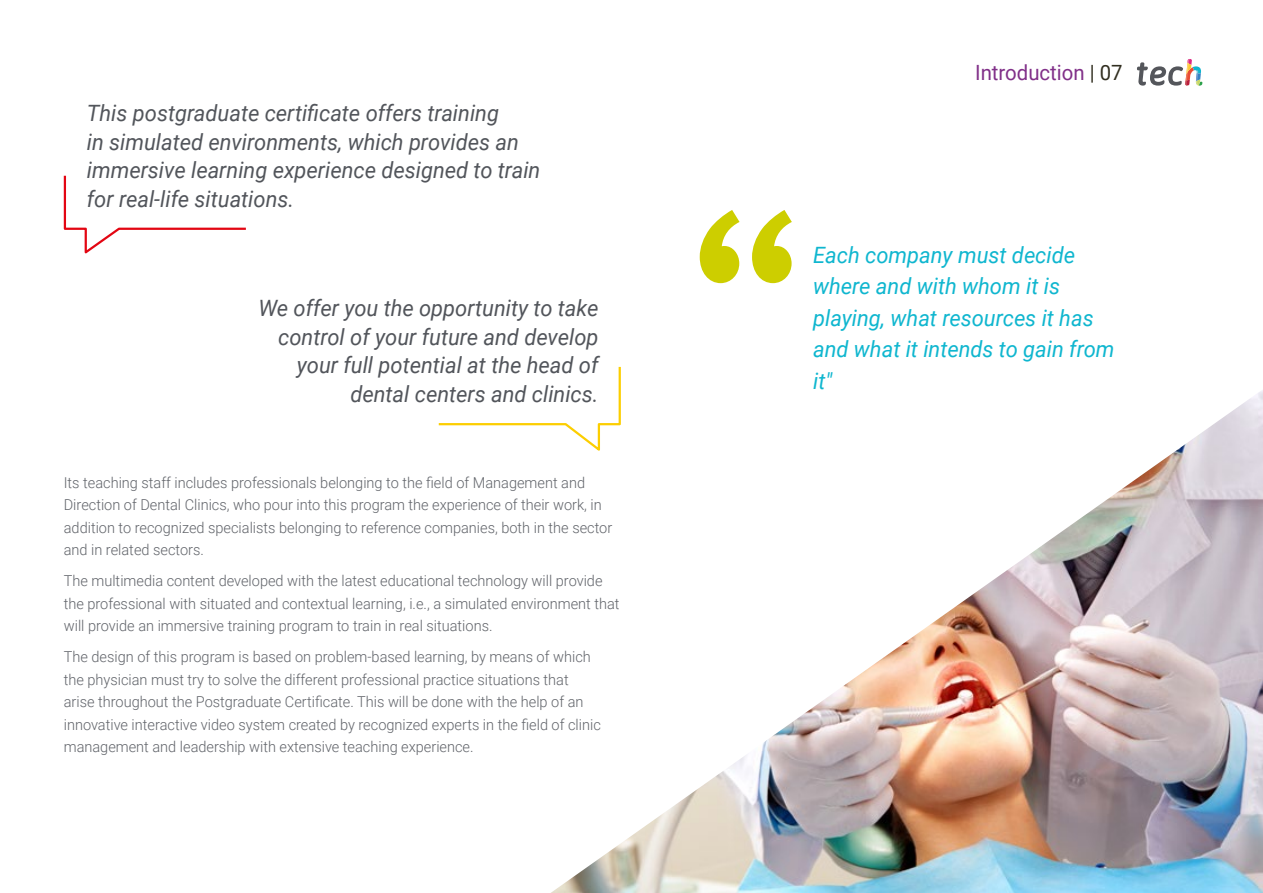
<style>
.page{position:relative;width:1263px;height:893px;background:#fff}
.page>*{position:absolute;margin:0;border:0;box-sizing:border-box;transform-origin:0 0}
.t1{font:italic 22.5px/28.5px "Roboto";color:#52555b;text-align:right}
.t2{font:italic 22.5px/31.5px "Roboto";color:#0fb6cf}
.t3{font:21px "Roboto";color:#813089}
.t4{font:300 15px/22.5px "Roboto";color:#61646a}
.s1{color:#312e20}
</style>
<div class="page">
<svg style="left:438px;top:366px;width:183px;height:60px"></svg>
<svg style="left:63px;top:175px;width:183px;height:79px"></svg>
<img style="left:550px;top:389px;width:713px;height:504px">
<svg style="left:700px;top:210px;width:92px;height:73px"></svg>
<svg style="left:1137px;top:59px;width:65px;height:27px"></svg>
<h1 class="t1" style="left:87px;top:98px;width:455px;text-align:left">This postgraduate certificate offers training<br>in simulated environments, which provides an immersive learning experience designed to train for real-life situations.</h1>
<h1 class="t1" style="left:258px;top:293px;width:342px">We offer you the opportunity to take control of your future and develop your full potential at the head of dental centers and clinics.</h1>
<p class="t4" style="left:64px;top:470px;width:550px">Its teaching staff includes professionals belonging to the field of Management and Direction of Dental Clinics, who pour into this program the experience of their work, in addition to recognized specialists belonging to reference companies, both in the sector and in related sectors.</p>
<p class="t4" style="left:64px;top:569px;width:557px">The multimedia content developed with the latest educational technology will provide the professional with situated and contextual learning, i.e., a simulated environment that will provide an immersive training program to train in real situations.</p>
<p class="t4" style="left:64px;top:645px;width:539px">The design of this program is based on problem-based learning, by means of which the physician must try to solve the different professional practice situations that arise throughout the Postgraduate Certificate. This will be done with the help of an innovative interactive video system created by recognized experts in the field of clinic management and leadership with extensive teaching experience.</p>
<h2 class="t3" style="left:975px;top:57px;width:149px">Introduction <span class="s1">| 07</span></h2>
<h1 class="t2" style="left:813px;top:238px;width:303px">Each company must decide where and with whom it is playing, what resources it has and what it intends to gain from it"</h1>
</div>
